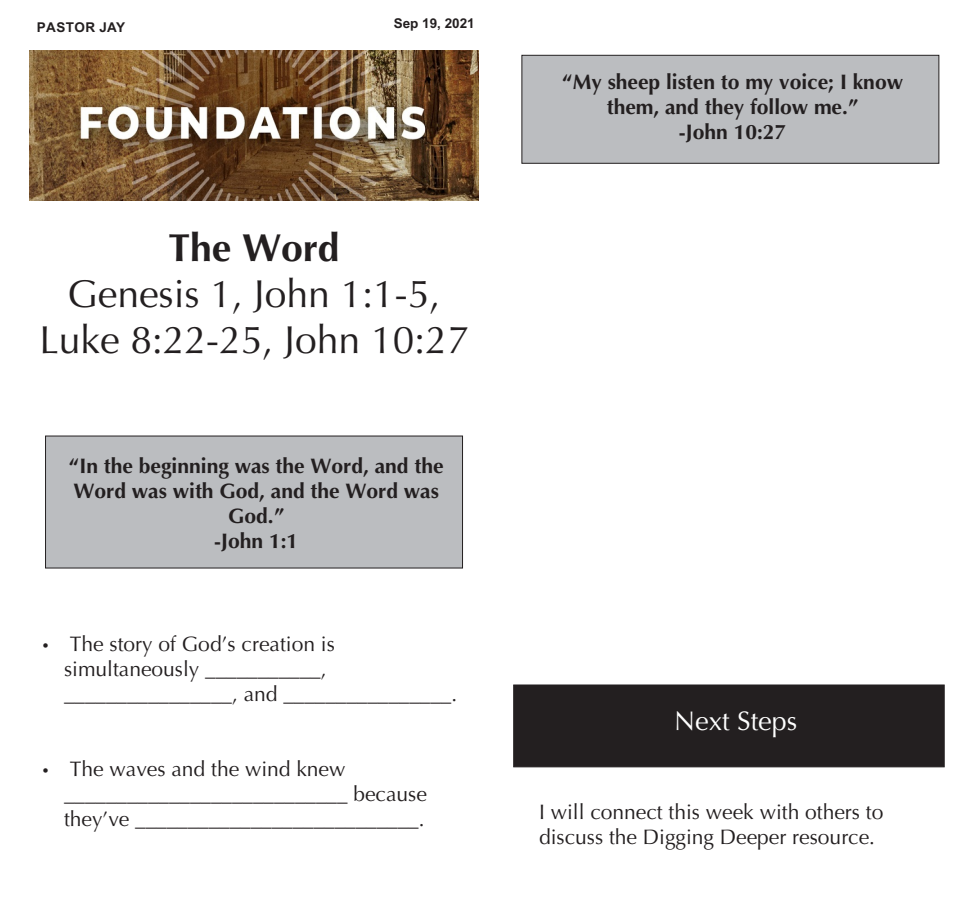
<style>
.page{position:relative;width:972px;height:918px;background:#fff}
.page>*{position:absolute;margin:0;border:0;box-sizing:border-box;transform-origin:0 0}
.t1{font:39px/46.3px "Optima";color:#231f20;text-align:center}
.t2{font:700 39px "Optima";color:#231f20}
.t3{font:27px "Optima";color:#fff}
.t4{font:21px/25px "Optima";color:#231f20}
.t5{font:700 21px/25px "Optima";color:#231f20;text-align:center}
.t6{font:700 13.5px "Arial";color:#231f20}
.t7{font:700 13.5px "Arial";letter-spacing:.035em;color:#231f20}
</style>
<div class="page">
<img style="left:29px;top:50px;width:450px;height:151px">
<div style="left:45px;top:435px;width:418px;height:134px;background:#bbbdc0"></div>
<div style="left:513px;top:684px;width:432px;height:84px;background:#231f20"></div>
<div style="left:521px;top:55px;width:419px;height:109px;background:#bbbdc0"></div>
<p class="t7" style="left:37px;top:22px;width:90px">PASTOR JAY</p>
<p class="t6" style="left:394px;top:18px;width:83px">Sep 19, 2021</p>
<h1 class="t2" style="left:168px;top:231px;width:173px">The Word</h1>
<h1 class="t1" style="left:39px;top:274px;width:431px">Genesis 1, John 1:1-5,<br>Luke 8:22-25, John 10:27</h1>
<p class="t5" style="left:69px;top:456px;width:376px">“In the beginning was the Word, and the<br>Word was with God, and the Word was<br>God.”<br>-John 1:1</p>
<p class="t4" style="left:64px;top:634px;width:395px">The story of God’s creation is simultaneously ___________, ________________, and ________________.</p>
<p class="t4" style="left:64px;top:758px;width:364px">The waves and the wind knew ___________________________ because they’ve ___________________________.</p>
<p class="t5" style="left:562px;top:72px;width:342px">“My sheep listen to my voice; I know them, and they follow me.”</p>
<p class="t5" style="left:679px;top:122px;width:109px">-John 10:27</p>
<p class="t3" style="left:674px;top:709px;width:125px">Next Steps</p>
<p class="t4" style="left:539px;top:801px;width:346px">I will connect this week with others to discuss the Digging Deeper resource.</p>
</div>
